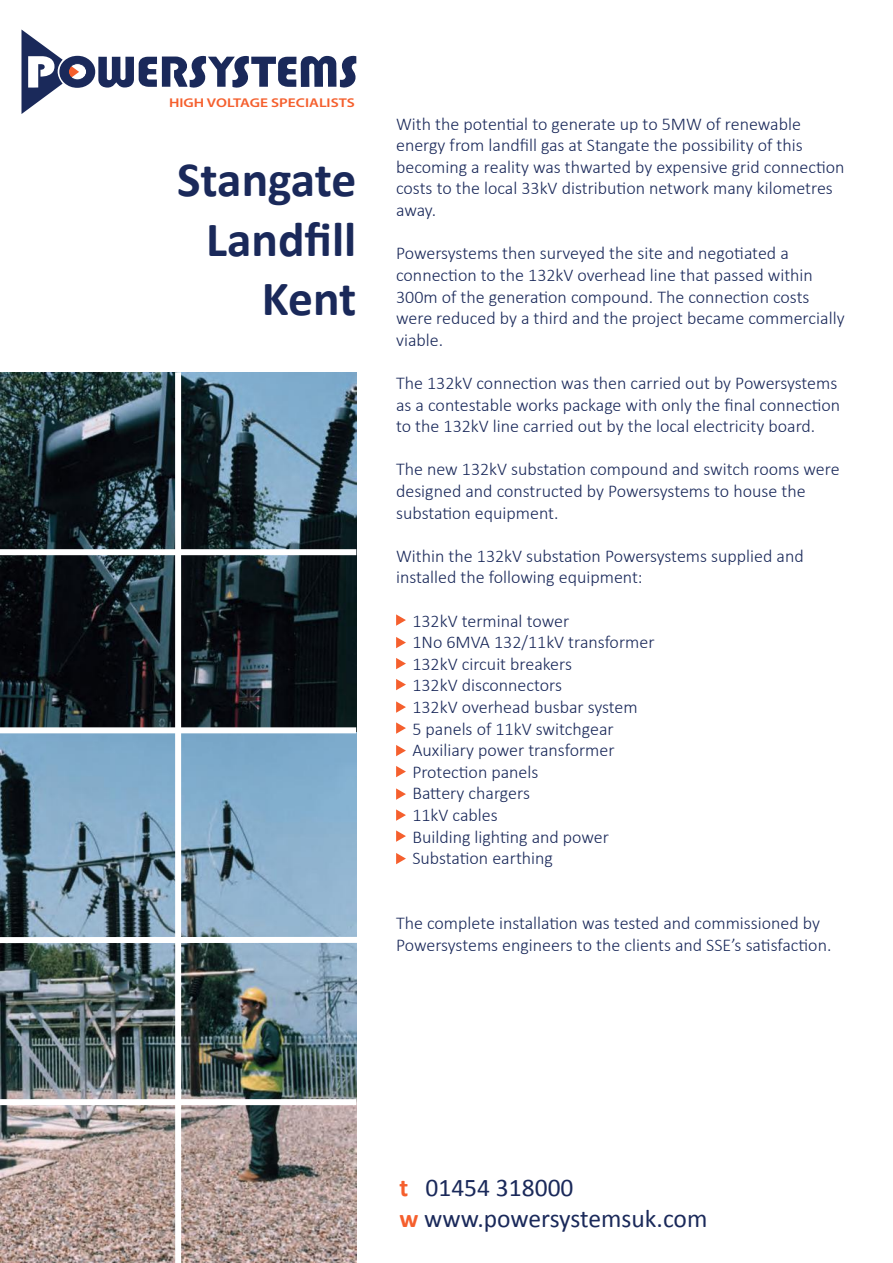
<style>
.page{position:relative;width:893px;height:1263px;background:#fff}
.page>*{position:absolute;margin:0;border:0;box-sizing:border-box;transform-origin:0 0}
.t1{font:700 49.5px/59.4px "Calibri";color:#1a295a;text-align:right}
.t2{font:25.5px/30.6px "Calibri";color:#1a295a}
.t3{font:300 18px/21.6px "Calibri";color:#1a295a}
.t4{font:600 12.75px "Myriad Pro";color:#f55f2d;scale:1.22 1}
.s1{font-weight:700;color:#f55f2d}
</style>
<div class="page">
<svg style="left:396px;top:637px;width:10px;height:11px"></svg>
<svg style="left:396px;top:614px;width:10px;height:12px"></svg>
<svg style="left:396px;top:658px;width:10px;height:11px"></svg>
<svg style="left:396px;top:679px;width:10px;height:11px"></svg>
<svg style="left:396px;top:701px;width:10px;height:12px"></svg>
<svg style="left:396px;top:722px;width:10px;height:12px"></svg>
<svg style="left:396px;top:745px;width:10px;height:11px"></svg>
<svg style="left:396px;top:766px;width:10px;height:11px"></svg>
<svg style="left:396px;top:788px;width:10px;height:12px"></svg>
<svg style="left:396px;top:809px;width:10px;height:12px"></svg>
<svg style="left:396px;top:830px;width:10px;height:12px"></svg>
<svg style="left:396px;top:853px;width:10px;height:11px"></svg>
<svg style="left:22px;top:30px;width:334px;height:84px"></svg>
<img style="left:0;top:733px;width:356px;height:530px">
<img style="left:0;top:373px;width:356px;height:354px">
<div style="left:175px;top:372px;width:6px;height:891px;background:#fff"></div>
<div style="left:0;top:549px;width:356px;height:6px;background:#fff"></div>
<div style="left:0;top:1099px;width:356px;height:6px;background:#fff"></div>
<div style="left:0;top:937px;width:363px;height:6px;background:#fff"></div>
<p class="t4" style="left:169px;top:95px;width:154px">HIGH VOLTAGE SPECIALISTS</p>
<h1 class="t1" style="left:177px;top:150px;width:181px">Stangate<br>Landfill<br>Kent</h1>
<p class="t3" style="left:396px;top:113px;width:450px">With the potential to generate up to 5MW of renewable energy from landfill gas at Stangate the possibility of this becoming a reality was thwarted by expensive grid connection costs to the local 33kV distribution network many kilometres away.</p>
<p class="t3" style="left:396px;top:242px;width:450px">Powersystems then surveyed the site and negotiated a connection to the 132kV overhead line that passed within 300m of the generation compound. The connection costs were reduced by a third and the project became commercially viable.</p>
<p class="t3" style="left:396px;top:372px;width:446px">The 132kV connection was then carried out by Powersystems as a contestable works package with only the final connection to the 132kV line carried out by the local electricity board.</p>
<p class="t3" style="left:396px;top:458px;width:445px">The new 132kV substation compound and switch rooms were designed and constructed by Powersystems to house the substation equipment.</p>
<p class="t3" style="left:396px;top:545px;width:409px">Within the 132kV substation Powersystems supplied and installed the following equipment:</p>
<p class="t3" style="left:412px;top:610px;width:244px">132kV terminal tower<br>1No 6MVA 132/11kV transformer<br>132kV circuit breakers<br>132kV disconnectors<br>132kV overhead busbar system<br>5 panels of 11kV switchgear<br>Auxiliary power transformer<br>Protection panels<br>Battery chargers<br>11kV cables<br>Building lighting and power<br>Substation earthing</p>
<p class="t3" style="left:396px;top:912px;width:437px">The complete installation was tested and commissioned by<br>Powersystems engineers to the clients and SSE’s satisfaction.</p>
<h2 class="t2" style="left:399px;top:1172px;width:309px"><span class="s1">t</span> 01454 318000<br><span class="s1">w</span> www.powersystemsuk.com</h2>
</div>
